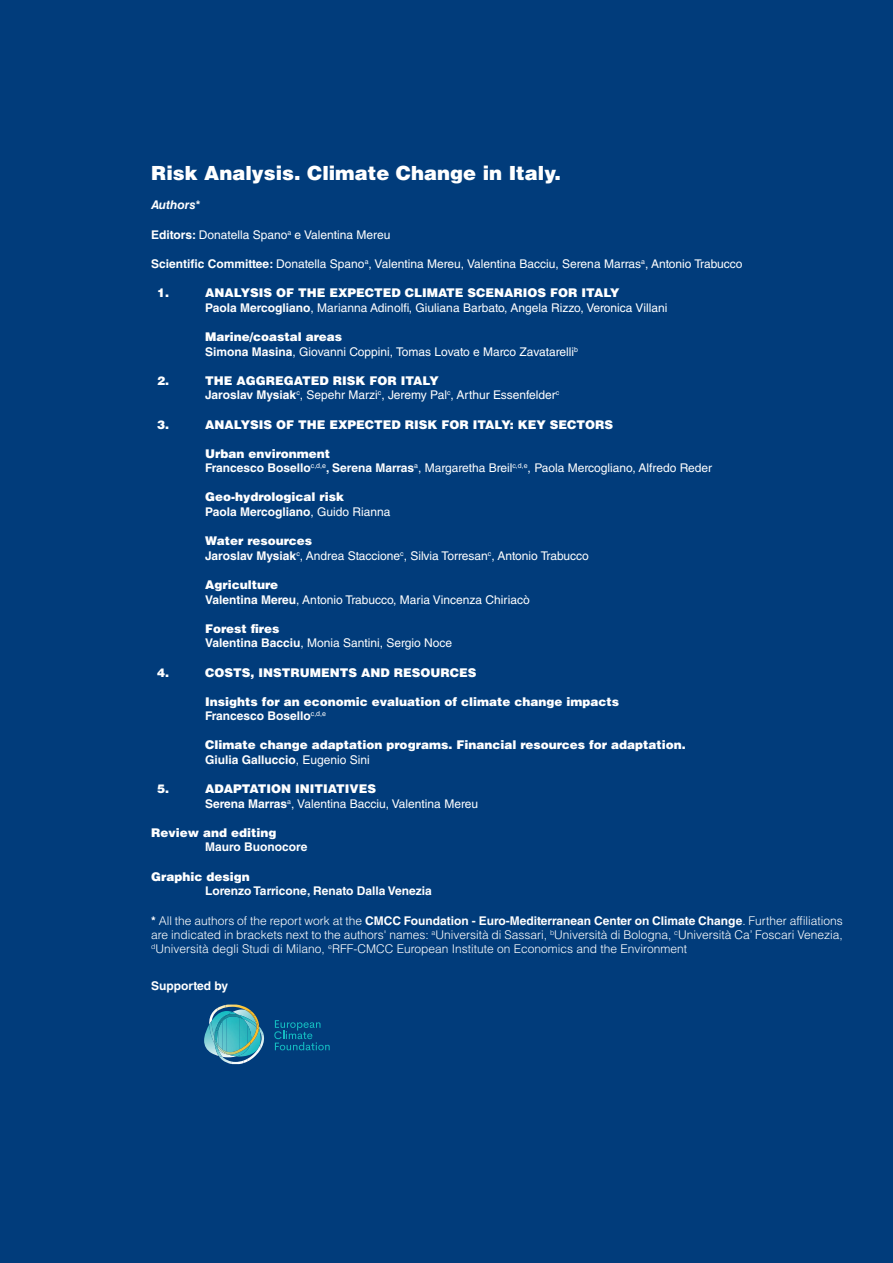
<style>
.page{position:relative;width:893px;height:1263px;background:#013c7b}
.page>*{position:absolute;margin:0;border:0;box-sizing:border-box;transform-origin:0 0}
.Normal__Web{font:900 19.5px "Helvetica LT Std";color:#fff}
.Normal__Web-2{font:12px/14.4px "Helvetica LT Std";color:#fff}
.Normal__Web-3{font:900 12px/14.4px "Helvetica LT Std";color:#fff}
.Normal__Web-4{font:300 12px/14.4px "Helvetica LT Std";color:#fff;text-align:justify}
.Normal__Web-5{font:700 12px/14.4px "Helvetica LT Std";color:#fff}
.Normal__Web-6{font:italic 700 12px "Helvetica LT Std";color:#fff}
.s1{font-weight:700}
.s2{font-weight:900}
.s3{font-weight:400}
</style>
<div class="page">
<img style="left:226px;top:1004px;width:13px;height:1px">
<img style="left:204px;top:1005px;width:60px;height:59px">
<svg style="left:274px;top:1020px;width:56px;height:30px"></svg>
<p class="Normal__Web" style="left:151px;top:160px;width:411px">Risk Analysis. Climate Change in Italy.</p>
<p class="Normal__Web-6" style="left:151px;top:198px;width:50px">Authors*</p>
<p class="Normal__Web-2" style="left:151px;top:227px;width:241px"><span class="s1">Editors:</span> Donatella Spano<sup>a</sup> e Valentina Mereu</p>
<p class="Normal__Web-2" style="left:151px;top:257px;width:593px"><span class="s1">Scientific Committee:</span> Donatella Spano<sup>a</sup>, Valentina Mereu, Valentina Bacciu, Serena Marras<sup>a</sup>, Antonio Trabucco</p>
<p class="Normal__Web-3" style="left:157px;top:286px;width:13px">1.</p>
<p class="Normal__Web-2" style="left:205px;top:286px;width:464px"><span class="s2">ANALYSIS OF THE EXPECTED CLIMATE SCENARIOS FOR ITALY<br></span><span class="s1">Paola Mercogliano</span>, Marianna Adinolfi, Giuliana Barbato, Angela Rizzo, Veronica Villani</p>
<p class="Normal__Web-2" style="left:205px;top:330px;width:374px"><span class="s2">Marine/coastal areas<br></span><span class="s1">Simona Masina</span>, Giovanni Coppini, Tomas Lovato e Marco Zavatarelli<sup>b</sup></p>
<p class="Normal__Web-3" style="left:157px;top:373px;width:13px">2.</p>
<p class="Normal__Web-2" style="left:205px;top:374px;width:356px"><span class="s2">THE AGGREGATED RISK FOR ITALY<br></span><span class="s1">Jaroslav Mysiak</span><sup>c</sup>, Sepehr Marzi<sup>c</sup>, Jeremy Pal<sup>c</sup>, Arthur Essenfelder<sup>c</sup></p>
<p class="Normal__Web-3" style="left:157px;top:417px;width:13px">3.</p>
<p class="Normal__Web-3" style="left:205px;top:417px;width:409px">ANALYSIS OF THE EXPECTED RISK FOR ITALY: KEY SECTORS</p>
<p class="Normal__Web-2" style="left:205px;top:446px;width:508px"><span class="s2">Urban environment<br></span><span class="s1">Francesco Bosello</span><sup>c,d,e</sup><span class="s1">, Serena Marras</span><sup>a</sup>, Margaretha Breil<sup>c,d,e</sup>, Paola Mercogliano, Alfredo Reder</p>
<p class="Normal__Web-3" style="left:205px;top:490px;width:187px">Geo-hydrological risk<br><span class="s1">Paola Mercogliano</span><span class="s3">, Guido Rianna</span></p>
<p class="Normal__Web-2" style="left:205px;top:534px;width:385px"><span class="s2">Water resources<br></span><span class="s1">Jaroslav Mysiak</span><sup>c</sup>, Andrea Staccione<sup>c</sup>, Silvia Torresan<sup>c</sup>, Antonio Trabucco</p>
<p class="Normal__Web-2" style="left:205px;top:578px;width:326px"><span class="s2">Agriculture<br></span><span class="s1">Valentina Mereu</span>, Antonio Trabucco, Maria Vincenza Chiriacò</p>
<p class="Normal__Web-2" style="left:205px;top:621px;width:248px"><span class="s2">Forest fires<br></span><span class="s1">Valentina Bacciu</span>, Monia Santini, Sergio Noce</p>
<p class="Normal__Web-3" style="left:157px;top:665px;width:13px">4.</p>
<p class="Normal__Web-3" style="left:205px;top:665px;width:273px">COSTS, INSTRUMENTS AND RESOURCES</p>
<p class="Normal__Web-3" style="left:205px;top:694px;width:416px">Insights for an economic evaluation of climate change impacts<br><span class="s1">Francesco Bosello</span><sup>c,d,e</sup></p>
<p class="Normal__Web-3" style="left:205px;top:737px;width:482px">Climate change adaptation programs. Financial resources for adaptation.<br><span class="s1">Giulia Galluccio</span><span class="s3">, Eugenio Sini</span></p>
<p class="Normal__Web-3" style="left:157px;top:781px;width:13px">5.</p>
<p class="Normal__Web-2" style="left:205px;top:782px;width:274px"><span class="s2">ADAPTATION INITIATIVES<br></span><span class="s1">Serena Marras</span><sup>a</sup>, Valentina Bacciu, Valentina Mereu</p>
<p class="Normal__Web-3" style="left:205px;top:825px;width:104px;text-indent:-54px">Review and editing<br><span class="s1">Mauro Buonocore</span></p>
<p class="Normal__Web-5" style="left:205px;top:869px;width:228px;text-indent:-54px"><span class="s2">Graphic design<br></span>Lorenzo Tarricone, Renato Dalla Venezia</p>
<p class="Normal__Web-4" style="left:151px;top:913px;width:693px"><span class="s1">*</span> All the authors of the report work at the <span class="s1">CMCC Foundation - Euro-Mediterranean Center on Climate Change</span>. Further affiliations are indicated in brackets next to the authors' names: <sup>a</sup>Università di Sassari, <sup>b</sup>Università di Bologna, <sup>c</sup>Università Ca’ Foscari Venezia, <sup>d</sup>Università degli Studi di Milano, <sup>e</sup>RFF-CMCC European Institute on Economics and the Environment</p>
<p class="Normal__Web-5" style="left:151px;top:978px;width:79px">Supported by</p>
</div>
